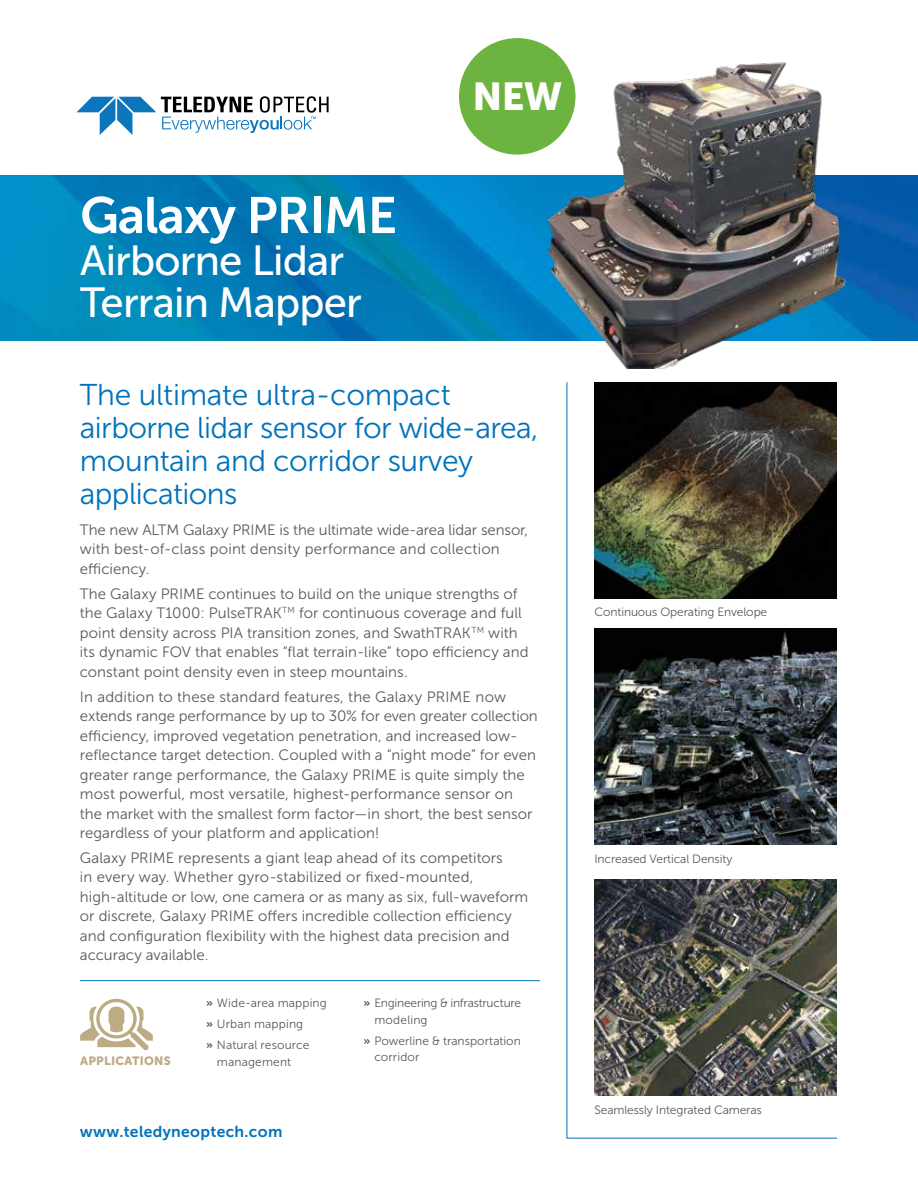
<style>
.page{position:relative;width:918px;height:1188px;background:#fff}
.page>*{position:absolute;margin:0;border:0;box-sizing:border-box;transform-origin:0 0}
.t1{font:51px "Museo Sans 700";letter-spacing:-.02em;color:#fff}
.t2{font:42px/42px "Museo Sans 500";letter-spacing:-.02em;color:#fff}
.t3{font:38.7px "Museo Sans 900";color:#fff}
.t4{font:30px/33px "Museo Sans 300";letter-spacing:-.015em;color:#0072bc}
.t5{font:15.75px "Museo Sans 700";letter-spacing:.02em;color:#0072bc}
.t6{font:15px/19.5px "Museo Sans 300";letter-spacing:.005em;color:#58595b}
.t7{font:12px/16.5px "Museo Sans 300";letter-spacing:-.01em;color:#58595b}
.t8{font:12px/21px "Museo Sans 300";letter-spacing:.01em;color:#58595b}
.t9{font:12px "Museo Sans 900";letter-spacing:.02em;color:#bdab84}
.t10{font:12px "Museo Sans 300";letter-spacing:.015em;color:#58595b}
.s1{font-family:"National";font-weight:700}
</style>
<div class="page">
<svg style="left:77px;top:96px;width:252px;height:39px"></svg>
<img style="left:0;top:176px;width:918px;height:165px">
<svg style="left:567px;top:382px;width:270px;height:757px"></svg>
<img style="left:543px;top:61px;width:309px;height:308px">
<img style="left:595px;top:382px;width:242px;height:216px">
<img style="left:595px;top:629px;width:242px;height:216px">
<img style="left:595px;top:880px;width:242px;height:216px">
<svg style="left:80px;top:999px;width:73px;height:51px"></svg>
<hr style="left:80px;top:980px;width:460px;height:1px;background:#0072bc">
<div style="left:459px;top:38px;width:117px;height:117px;background:#6cb33f;border-radius:50%"></div>
<h3 class="t3" style="left:473px;top:75px;width:91px">NEW</h3>
<h1 class="t1" style="left:80px;top:187px;width:318px">Galaxy PRIME</h1>
<h2 class="t2" style="left:80px;top:240px;width:283px">Airborne Lidar<br>Terrain Mapper</h2>
<h3 class="t4" style="left:80px;top:378px;width:460px">The ultimate ultra-compact airborne lidar sensor for wide-area, mountain and corridor survey applications</h3>
<p class="t6" style="left:80px;top:520px;width:450px">The new ALTM Galaxy PRIME is the ultimate wide-area lidar sensor, with best-of-class point density performance and collection efficiency.</p>
<p class="t6" style="left:80px;top:584px;width:450px">The Galaxy PRIME continues to build on the unique strengths of the Galaxy T1000: PulseTRAK<sup>TM</sup> for continuous coverage and full point density across PIA transition zones, and SwathTRAK<sup>TM</sup> with its dynamic FOV that enables “flat terrain-like” topo efficiency and constant point density even in steep mountains.</p>
<p class="t6" style="left:80px;top:687px;width:459px">In addition to these standard features, the Galaxy PRIME now extends range performance by up to 30% for even greater collection efficiency, improved vegetation penetration, and increased low&shy;reflectance target detection. Coupled with a “night mode” for even greater range performance, the Galaxy PRIME is quite simply the most powerful, most versatile, highest-performance sensor on the market with the smallest form factor—in short, the best sensor regardless of your platform and application!</p>
<p class="t6" style="left:80px;top:848px;width:450px">Galaxy PRIME represents a giant leap ahead of its competitors<br>in every way. Whether gyro-stabilized or fixed-mounted, high-altitude or low, one camera or as many as six, full-waveform or discrete, Galaxy PRIME offers incredible collection efficiency and configuration flexibility with the highest data precision and accuracy available.</p>
<p class="t9" style="left:80px;top:1054px;width:92px">APPLICATIONS</p>
<p class="t8" style="left:206px;top:993px;width:122px"><span class="s1">»</span> Wide-area mapping <span class="s1">»</span> Urban mapping<br><span class="s1">»</span> Natural resource</p>
<p class="t10" style="left:217px;top:1055px;width:76px">management</p>
<p class="t5" style="left:80px;top:1122px;width:204px">www.teledyneoptech.com</p>
<p class="t7" style="left:374px;top:995px;width:148px;text-indent:-10px"><span class="s1">»</span> Engineering &amp; infrastructure modeling</p>
<p class="t7" style="left:374px;top:1032px;width:148px;text-indent:-10px"><span class="s1">»</span> Powerline &amp; transportation corridor</p>
<p class="t7" style="left:595px;top:604px;width:174px">Continuous Operating Envelope</p>
<p class="t7" style="left:595px;top:851px;width:139px">Increased Vertical Density</p>
<p class="t7" style="left:595px;top:1101px;width:169px">Seamlessly Integrated Cameras</p>
</div>
